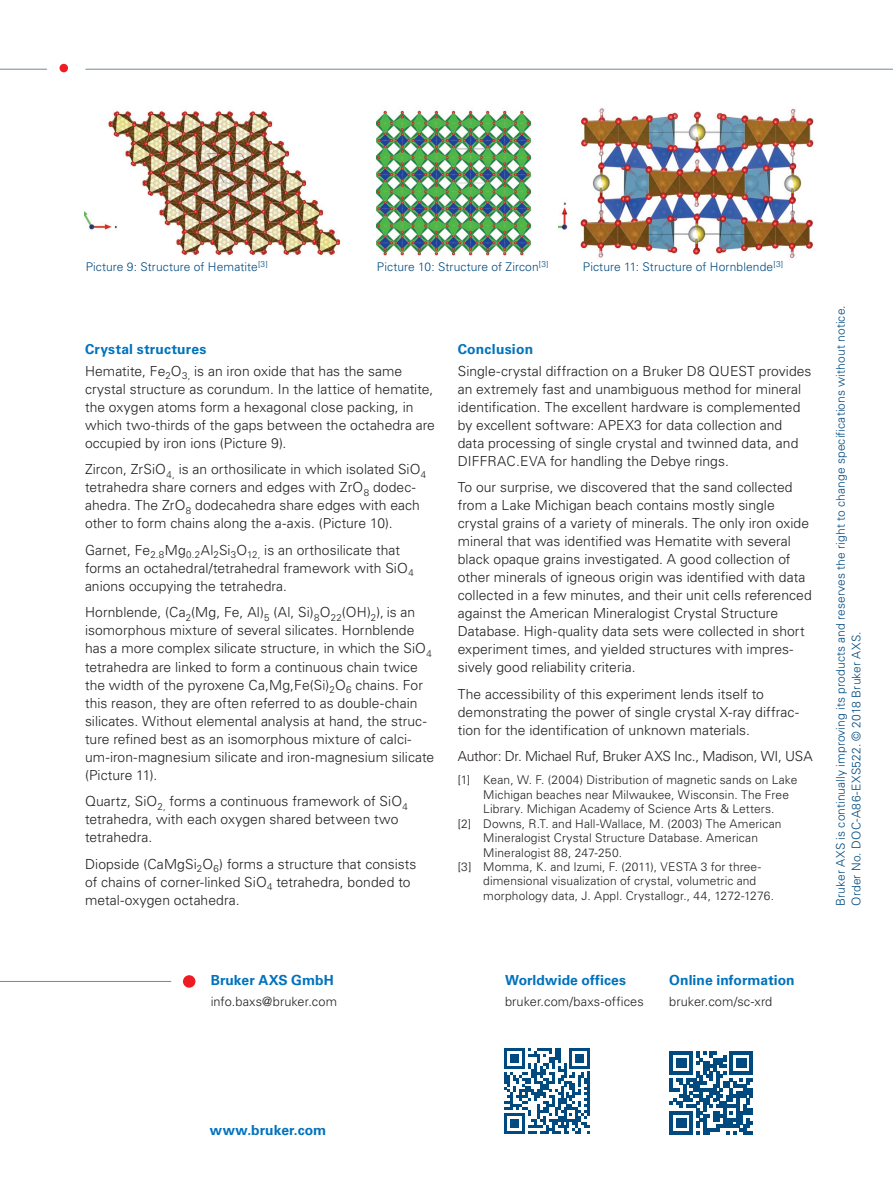
<style>
.page{position:relative;width:893px;height:1187px;background:#fff}
.page>*{position:absolute;margin:0;border:0;box-sizing:border-box;transform-origin:0 0}
.t1{font:300 13.8px/18px "Univers LT Std";color:#231f20}
.t2{font:700 13.8px "Univers LT Std";letter-spacing:.01em;color:#0072bc}
.t3{font:300 13.8px "Univers LT Std";letter-spacing:-.02em;color:#231f20}
.t4{font:300 12.75px "Univers LT Std";letter-spacing:.005em;color:#231f20}
.t5{font:300 12px "Univers LT Std";letter-spacing:.01em;color:#231f20}
.t6{font:300 12px/15.8px "Univers LT Std";letter-spacing:.01em;color:#004a7f}
.s1{font-weight:700;color:#0072bc}
</style>
<div class="page">
<hr style="left:86px;top:69px;width:807px;height:1px;background:#738a95">
<hr style="left:0;top:69px;width:47px;height:1px;background:#738a95">
<div style="left:60px;top:64px;width:8px;height:8px;background:#ee1d23;border-radius:50%"></div>
<img style="left:85px;top:110px;width:256px;height:146px">
<img style="left:377px;top:110px;width:153px;height:146px">
<img style="left:559px;top:108px;width:255px;height:151px">
<svg style="left:504px;top:1048px;width:86px;height:85px"></svg>
<svg style="left:670px;top:1051px;width:83px;height:83px"></svg>
<hr style="left:0;top:981px;width:171px;height:1px;background:#738a95">
<div style="left:183px;top:975px;width:12px;height:12px;background:#ee1d23;border-radius:50%"></div>
<p class="t6" style="left:86px;top:259px;width:184px">Picture 9: Structure of Hematite<sup>[3]</sup></p>
<p class="t6" style="left:377px;top:259px;width:173px">Picture 10: Structure of Zircon<sup>[3]</sup></p>
<p class="t6" style="left:583px;top:259px;width:202px">Picture 11: Structure of Hornblende<sup>[3]</sup></p>
<p class="t1" style="left:85px;top:337px;width:319px;line-height:22.2px"><span class="s1">Crystal structures<br></span>Hematite, Fe<sub>2</sub>O<sub>3,</sub> is an iron oxide that has the same</p>
<p class="t1" style="left:85px;top:380px;width:351px">crystal structure as corundum. In the lattice of hematite, the oxygen atoms form a hexagonal close packing, in which two-thirds of the gaps between the octahedra are occupied by iron ions (Picture 9).</p>
<p class="t1" style="left:85px;top:460px;width:343px">Zircon, ZrSiO<sub>4,</sub> is an orthosilicate in which isolated SiO<sub>4 </sub>tetrahedra share corners and edges with ZrO<sub>8</sub> dodec&shy;ahedra. The ZrO<sub>8</sub> dodecahedra share edges with each other to form chains along the a-axis. (Picture 10).</p>
<p class="t1" style="left:85px;top:541px;width:330px">Garnet, Fe<sub>2.8</sub>Mg<sub>0.2</sub>Al<sub>2</sub>Si<sub>3</sub>O<sub>12,</sub> is an orthosilicate that forms an octahedral/tetrahedral framework with SiO<sub>4 </sub>anions occupying the tetrahedra.</p>
<p class="t1" style="left:85px;top:603px;width:351px">Hornblende, (Ca<sub>2</sub>(Mg, Fe, Al)<sub>5</sub> (Al, Si)<sub>8</sub>O<sub>22</sub>(OH)<sub>2</sub>), is an isomorphous mixture of several silicates. Hornblende has a more complex silicate structure, in which the SiO<sub>4 </sub>tetrahedra are linked to form a continuous chain twice the width of the pyroxene Ca,Mg,Fe(Si)<sub>2</sub>O<sub>6</sub> chains. For this reason, they are often referred to as double-chain silicates. Without elemental analysis at hand, the struc&shy;ture refined best as an isomorphous mixture of calci&shy;um-iron-magnesium silicate and iron-magnesium silicate (Picture 11).</p>
<p class="t1" style="left:85px;top:792px;width:324px">Quartz, SiO<sub>2,</sub> forms a continuous framework of SiO<sub>4 </sub>tetrahedra, with each oxygen shared between two tetrahedra.</p>
<p class="t1" style="left:85px;top:854px;width:333px">Diopside (CaMgSi<sub>2</sub>O<sub>6</sub>) forms a structure that consists of chains of corner-linked SiO<sub>4</sub> tetrahedra, bonded to metal-oxygen octahedra.</p>
<p class="t2" style="left:458px;top:340px;width:77px">Conclusion</p>
<p class="t1" style="left:458px;top:362px;width:355px">Single-crystal diffraction on a Bruker D8 QUEST provides an extremely fast and unambiguous method for mineral identification. The excellent hardware is complemented by excellent software: APEX3 for data collection and data processing of single crystal and twinned data, and DIFFRAC.EVA for handling the Debye rings.</p>
<p class="t1" style="left:458px;top:478px;width:355px">To our surprise, we discovered that the sand collected from a Lake Michigan beach contains mostly single crystal grains of a variety of minerals. The only iron oxide mineral that was identified was Hematite with several black opaque grains investigated. A good collection of other minerals of igneous origin was identified with data collected in a few minutes, and their unit cells referenced against the American Mineralogist Crystal Structure Database. High-quality data sets were collected in short experiment times, and yielded structures with impres&shy;sively good reliability criteria.</p>
<p class="t1" style="left:458px;top:685px;width:343px">The accessibility of this experiment lends itself to demonstrating the power of single crystal X-ray diffrac&shy;tion for the identification of unknown materials.</p>
<p class="t3" style="left:458px;top:748px;width:356px">Author: Dr. Michael Ruf, Bruker AXS Inc., Madison, WI, USA</p>
<p class="t5" style="left:458px;top:773px;width:341px">[1] Kean, W. F. (2004) Distribution of magnetic sands on Lake</p>
<p class="t5" style="left:483px;top:787px;width:307px">Michigan beaches near Milwaukee, Wisconsin. The Free</p>
<p class="t5" style="left:483px;top:801px;width:293px">Library. Michigan Academy of Science Arts &amp; Letters.</p>
<p class="t5" style="left:458px;top:816px;width:325px">[2] Downs, R.T. and Hall-Wallace, M. (2003) The American</p>
<p class="t5" style="left:483px;top:830px;width:276px">Mineralogist Crystal Structure Database. American</p>
<p class="t5" style="left:483px;top:845px;width:140px">Mineralogist 88, 247-250.</p>
<p class="t5" style="left:458px;top:859px;width:305px">[3] Momma, K. and Izumi, F. (2011), VESTA 3 for three-</p>
<p class="t5" style="left:483px;top:873px;width:275px">dimensional visualization of crystal, volumetric and</p>
<p class="t5" style="left:483px;top:888px;width:292px">morphology data, J. Appl. Crystallogr., 44, 1272-1276.</p>
<p class="t6" style="left:833px;top:905px;width:601px;rotate:-90deg">Bruker AXS is continually improving its products and reserves the right to change specifications without notice.<br>Order No. DOC-A86-EXS522. © 2018 Bruker AXS.</p>
<p class="t2" style="left:211px;top:972px;width:125px">Bruker AXS GmbH</p>
<p class="t4" style="left:211px;top:994px;width:128px">info.baxs@bruker.com</p>
<p class="t2" style="left:505px;top:972px;width:122px">Worldwide offices</p>
<p class="t4" style="left:505px;top:994px;width:140px">bruker.com/baxs-offices</p>
<p class="t2" style="left:669px;top:972px;width:127px">Online information</p>
<p class="t4" style="left:669px;top:994px;width:105px">bruker.com/sc-xrd</p>
<p class="t2" style="left:210px;top:1121px;width:118px">www.bruker.com</p>
</div>
